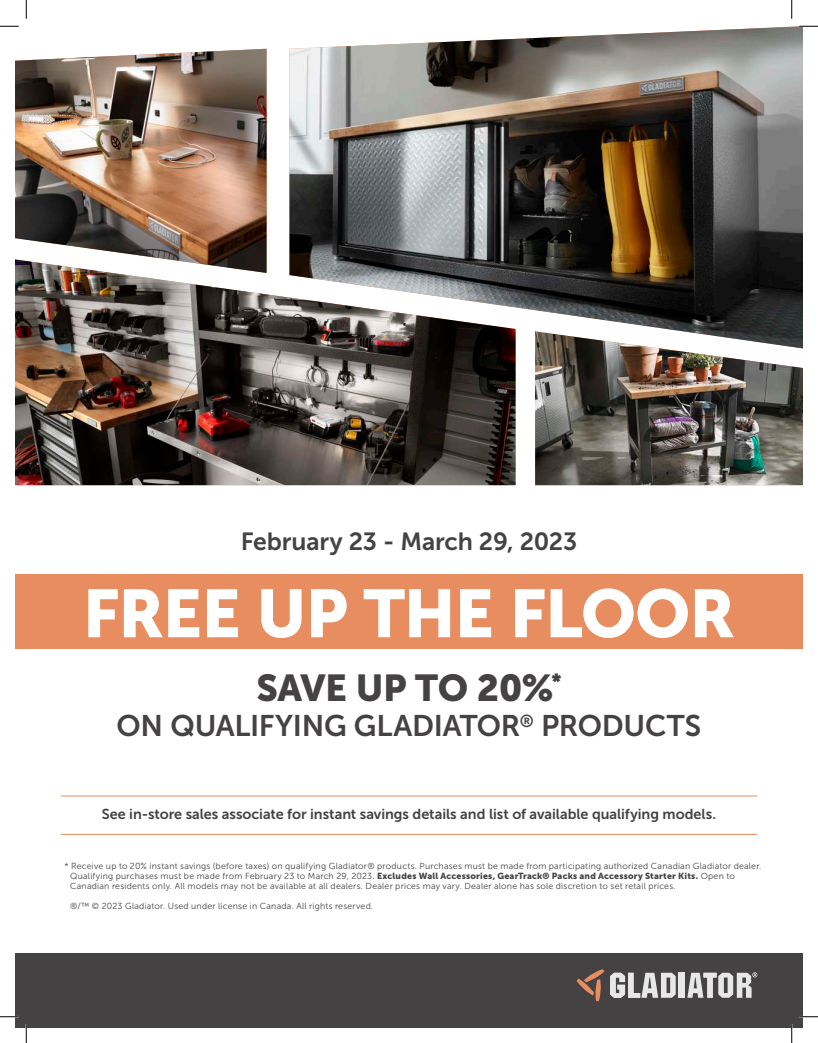
<style>
.page{position:relative;width:818px;height:1043px;background:#fff}
.page>*{position:absolute;margin:0;border:0;box-sizing:border-box;transform-origin:0 0}
.t1{font:67.25px "Museo Sans 900";letter-spacing:-.02em;color:#fff}
.t2{font:37.25px "Museo Sans 900";letter-spacing:-.01em;color:#454243}
.t3{font:29.75px "Museo Sans 700";letter-spacing:-.01em;color:#454243}
.t4{font:24.75px "Museo Sans 700";letter-spacing:-.005em;color:#454243}
.t5{font:14.38px "Museo Sans 700";color:#454243}
.t6{font:8.75px/10px "Museo Sans 300";letter-spacing:.025em;color:#454243}
.s1{font-family:"Museo Sans 900"}
</style>
<div class="page">
<div style="left:15px;top:574px;width:787px;height:75px;background:#e88d60"></div>
<div style="left:15px;top:953px;width:787px;height:75px;background:#454243"></div>
<svg style="left:610px;top:972px;width:65px;height:25px"></svg>
<div style="left:678px;top:972px;width:6px;height:25px;background:#e6e7e6"></div>
<svg style="left:687px;top:972px;width:70px;height:25px"></svg>
<svg style="left:576px;top:969px;width:28px;height:32px"></svg>
<hr style="left:61px;top:795px;width:696px;height:1px;background:#e88d60">
<hr style="left:61px;top:834px;width:696px;height:1px;background:#e88d60">
<img style="left:15px;top:259px;width:500px;height:226px">
<img style="left:535px;top:348px;width:267px;height:137px">
<img style="left:15px;top:49px;width:251px;height:224px">
<img style="left:289px;top:26px;width:513px;height:322px">
<svg style="left:0;top:25px;width:19px;height:2px"></svg>
<svg style="left:799px;top:25px;width:19px;height:2px"></svg>
<svg style="left:0;top:1016px;width:19px;height:1px"></svg>
<svg style="left:799px;top:1015px;width:19px;height:2px"></svg>
<svg style="left:25px;top:0;width:2px;height:19px"></svg>
<svg style="left:25px;top:1024px;width:2px;height:18px"></svg>
<svg style="left:791px;top:0;width:1px;height:19px"></svg>
<svg style="left:791px;top:1024px;width:1px;height:18px"></svg>
<h3 class="t4" style="left:241px;top:527px;width:338px">February 23 - March 29, 2023</h3>
<h1 class="t1" style="left:83px;top:575px;width:654px">FREE UP THE FLOOR</h1>
<h2 class="t2" style="left:256px;top:667px;width:307px">SAVE UP TO 20%<sup>*</sup></h2>
<h3 class="t3" style="left:117px;top:709px;width:586px">ON QUALIFYING GLADIATOR<sup>®</sup> PRODUCTS</h3>
<h3 class="t5" style="left:102px;top:805px;width:615px">See in-store sales associate for instant savings details and list of available qualifying models.</h3>
<p class="t6" style="left:70px;top:860px;width:692px;text-indent:-6px">* Receive up to 20% instant savings (before taxes) on qualifying Gladiator® products. Purchases must be made from participating authorized Canadian Gladiator dealer.<br>Qualifying purchases must be made from February 23 to March 29, 2023. <span class="s1">Excludes Wall Accessories, GearTrack® Packs and Accessory Starter Kits.</span> Open to<br>Canadian residents only. All models may not be available at all dealers. Dealer prices may vary. Dealer alone has sole discretion to set retail prices.</p>
<p class="t6" style="left:70px;top:900px;width:304px">®/™ © 2023 Gladiator. Used under license in Canada. All rights reserved.</p>
</div>
